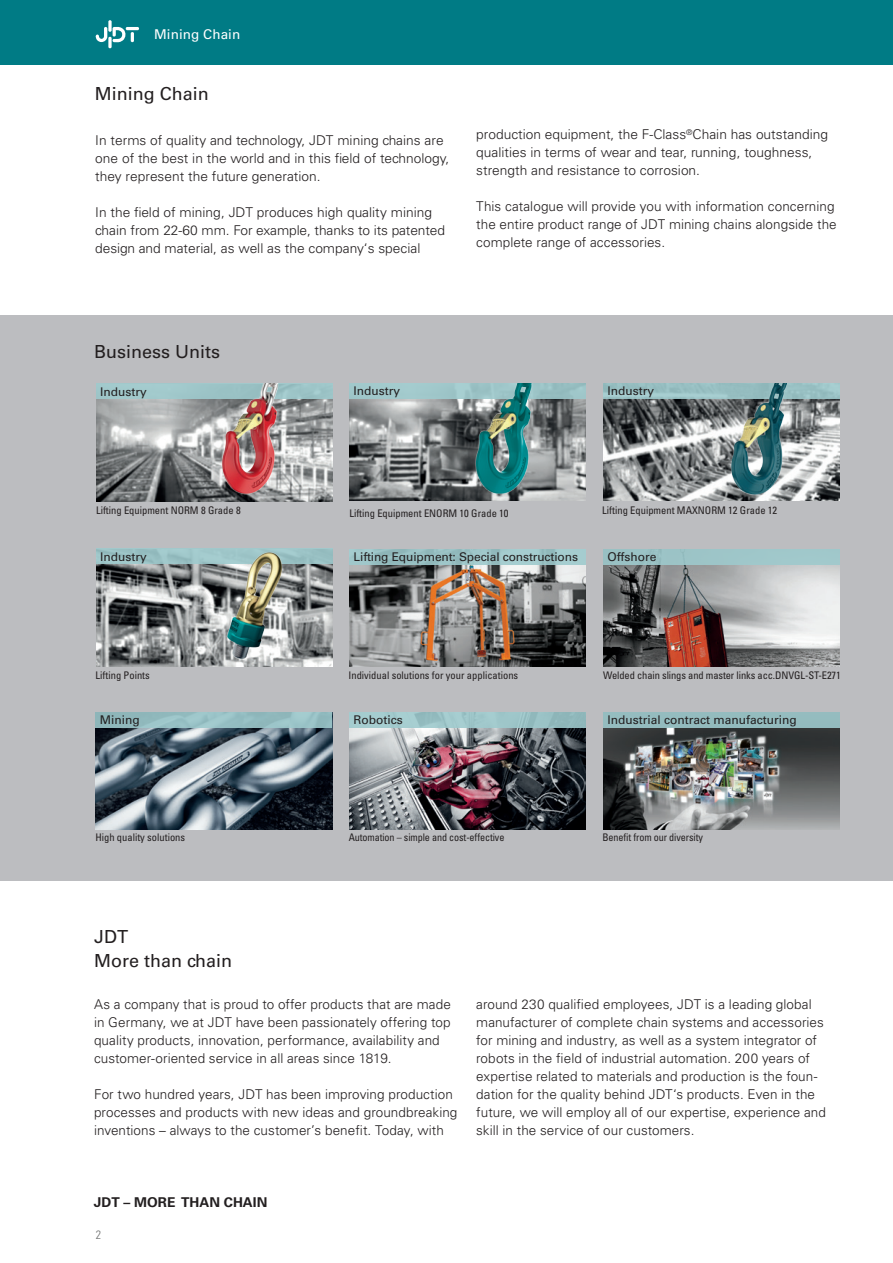
<style>
.page{position:relative;width:893px;height:1263px;background:#fff}
.page>*{position:absolute;margin:0;border:0;box-sizing:border-box;transform-origin:0 0}
.t1{font:18px/24px "Univers LT Std";color:#231f20}
.t2{font:300 13.5px/18px "Univers LT Std";color:#231f20}
.t3{font:700 13.5px "Univers LT Std";color:#231f20}
.t4{font:13.5px "Univers LT Std";letter-spacing:.005em;color:#fff}
.t5{font:12px "Univers LT Std";color:#231f20}
.t6{font:300 condensed 12px "Univers LT Std";color:#6a6c6c}
.t7{font:condensed 10.5px "Univers LT Std";color:#231f20}
.s1{font-style:inherit}
</style>
<div class="page">
<div style="left:0;top:0;width:893px;height:65px;background:#007b85"></div>
<svg style="left:108px;top:20px;width:4px;height:12px"></svg>
<svg style="left:108px;top:37px;width:4px;height:11px"></svg>
<svg style="left:96px;top:27px;width:43px;height:15px"></svg>
<div style="left:0;top:315px;width:893px;height:565px;background:#bcbdc0"></div>
<img style="left:96px;top:727px;width:236px;height:102px">
<svg style="left:96px;top:712px;width:236px;height:15px;background:#94bdc1"></svg>
<img style="left:349px;top:727px;width:237px;height:102px">
<svg style="left:349px;top:712px;width:237px;height:15px;background:#9cc4c7"></svg>
<img style="left:603px;top:727px;width:236px;height:102px">
<div style="left:603px;top:712px;width:236px;height:15px;background:#94bcbe"></div>
<img style="left:603px;top:564px;width:236px;height:102px">
<div style="left:603px;top:549px;width:236px;height:15px;background:#9ecacd"></div>
<img style="left:349px;top:564px;width:237px;height:102px">
<div style="left:349px;top:549px;width:237px;height:15px;background:#9ecacd"></div>
<img style="left:96px;top:564px;width:236px;height:102px">
<div style="left:96px;top:549px;width:236px;height:15px;background:#9cc4c6"></div>
<img style="left:203px;top:552px;width:119px;height:107px">
<img style="left:349px;top:399px;width:62px;height:102px">
<div style="left:349px;top:384px;width:237px;height:15px;background:#9ecacd"></div>
<img style="left:411px;top:384px;width:175px;height:117px">
<img style="left:96px;top:399px;width:56px;height:102px">
<div style="left:96px;top:384px;width:236px;height:15px;background:#9ecacd"></div>
<img style="left:152px;top:384px;width:180px;height:117px">
<img style="left:603px;top:399px;width:236px;height:102px">
<svg style="left:603px;top:384px;width:47px;height:15px"></svg>
<img style="left:650px;top:384px;width:189px;height:114px">
<p class="t4" style="left:154px;top:26px;width:88px">Mining Chain</p>
<h1 class="t1" style="left:95px;top:82px;width:116px">Mining Chain</h1>
<p class="t2" style="left:95px;top:131px;width:356px">In terms of quality and technology, JDT mining chains are one of the best in the world and in this field of technology, they represent the future generation.</p>
<p class="t2" style="left:95px;top:203px;width:351px">In the field of mining, JDT produces high quality mining chain from 22-60 mm. For example, thanks to its patented design and material, as well as the company‘s special</p>
<p class="t2" style="left:476px;top:125px;width:353px">production equipment, the F-Class<sup>®</sup>Chain has outstanding qualities in terms of wear and tear, running, toughness, strength and resistance to corrosion.</p>
<p class="t2" style="left:476px;top:197px;width:362px">This catalogue will provide you with information concerning the entire product range of JDT mining chains alongside the complete range of accessories.</p>
<h1 class="t1" style="left:94px;top:340px;width:128px">Business Units</h1>
<p class="t5" style="left:100px;top:384px;width:48px">Industry</p>
<p class="t5" style="left:354px;top:384px;width:48px">Industry</p>
<p class="t5" style="left:607px;top:384px;width:48px">Industry</p>
<p class="t7" style="left:96px;top:504px;width:146px">Lifting Equipment NORM 8 Grade 8</p>
<p class="t7" style="left:349px;top:507px;width:161px">Lifting Equipment <span class="s1">ENORM 10</span> Grade 10</p>
<p class="t7" style="left:602px;top:504px;width:176px">Lifting Equipment MAXNORM 12 Grade 12</p>
<p class="t5" style="left:100px;top:549px;width:48px">Industry</p>
<p class="t5" style="left:354px;top:550px;width:226px">Lifting Equipment: Special constructions</p>
<p class="t5" style="left:607px;top:550px;width:51px">Offshore</p>
<p class="t7" style="left:96px;top:669px;width:56px">Lifting Points</p>
<p class="t7" style="left:349px;top:669px;width:171px">Individual solutions for your applications</p>
<p class="t7" style="left:603px;top:669px;width:239px">Welded chain slings and master links acc.DNVGL-ST-E271</p>
<p class="t5" style="left:100px;top:713px;width:41px">Mining</p>
<p class="t5" style="left:354px;top:712px;width:51px">Robotics</p>
<p class="t5" style="left:607px;top:712px;width:191px">Industrial contract manufacturing</p>
<p class="t7" style="left:95px;top:831px;width:91px">High quality solutions</p>
<p class="t7" style="left:349px;top:831px;width:157px">Automation – simple and cost-effective</p>
<p class="t7" style="left:602px;top:831px;width:102px">Benefit from our diversity</p>
<h1 class="t1" style="left:94px;top:925px;width:140px">JDT<br>More than chain</h1>
<p class="t2" style="left:94px;top:995px;width:358px">As a company that is proud to offer products that are made in Germany, we at JDT have been passionately offering top quality products, innovation, performance, availability and customer-oriented service in all areas since 1819.</p>
<p class="t2" style="left:94px;top:1085px;width:365px">For two hundred years, JDT has been improving production processes and products with new ideas and groundbreaking inventions – always to the customer’s benefit. Today, with</p>
<p class="t2" style="left:476px;top:995px;width:351px">around 230 qualified employees, JDT is a leading global manufacturer of complete chain systems and accessories for mining and industry, as well as a system integrator of robots in the field of industrial automation. 200 years of expertise related to materials and production is the foun&shy;dation for the quality behind JDT‘s products. Even in the future, we will employ all of our expertise, experience and skill in the service of our customers.</p>
<p class="t3" style="left:94px;top:1194px;width:175px">JDT – MORE THAN CHAIN</p>
<p class="t6" style="left:96px;top:1227px;width:7px">2</p>
</div>
